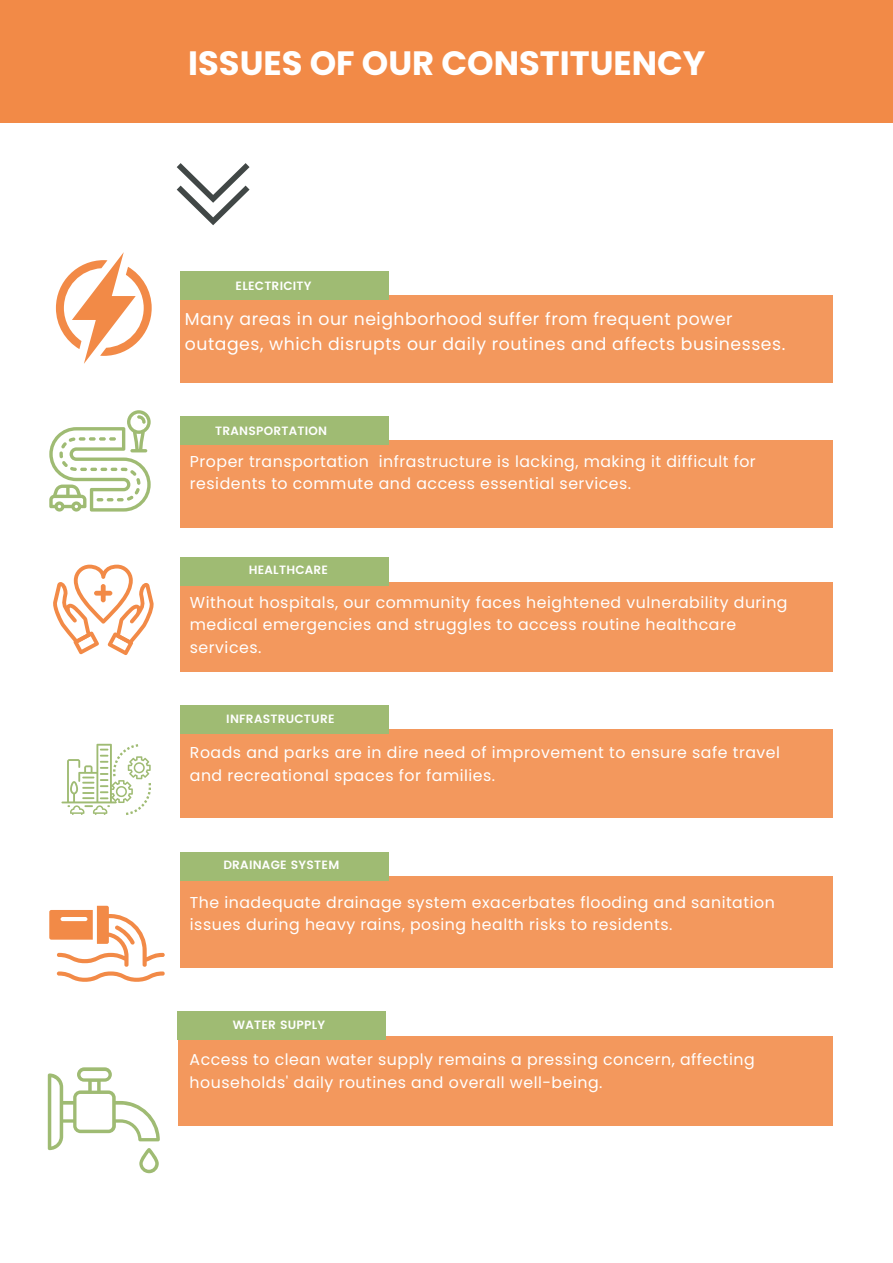
<style>
.page{position:relative;width:893px;height:1263px;background:#fff}
.page>*{position:absolute;margin:0;border:0;box-sizing:border-box;transform-origin:0 0}
.t1{font:700 33.75px "Poppins";color:#fff}
.t2{font:17.25px/24.8px "Poppins";letter-spacing:.03em;color:#fff}
.t3{font:15.75px/22.5px "Poppins";letter-spacing:.03em;color:#fff}
.t4{font:600 12px "Poppins";letter-spacing:.02em;color:#fff}
</style>
<div class="page">
<div style="left:0;top:0;width:893px;height:122px;background:#f28a47"></div>
<div style="left:180px;top:295px;width:652px;height:88px;background:#f3985d"></div>
<div style="left:180px;top:271px;width:208px;height:29px;background:#9fbb73"></div>
<div style="left:180px;top:441px;width:652px;height:87px;background:#f3985d"></div>
<div style="left:180px;top:416px;width:208px;height:29px;background:#9fbb73"></div>
<div style="left:180px;top:582px;width:652px;height:90px;background:#f3985d"></div>
<div style="left:180px;top:557px;width:208px;height:29px;background:#9fbb73"></div>
<div style="left:180px;top:729px;width:652px;height:88px;background:#f3985d"></div>
<div style="left:180px;top:705px;width:208px;height:28px;background:#9fbb73"></div>
<div style="left:180px;top:876px;width:652px;height:92px;background:#f3985d"></div>
<div style="left:180px;top:852px;width:208px;height:28px;background:#9fbb73"></div>
<div style="left:178px;top:1036px;width:654px;height:89px;background:#f3985d"></div>
<div style="left:178px;top:1012px;width:208px;height:28px;background:#9fbb73"></div>
<svg style="left:177px;top:163px;width:72px;height:62px"></svg>
<svg style="left:53px;top:565px;width:101px;height:90px"></svg>
<svg style="left:61px;top:744px;width:90px;height:71px"></svg>
<svg style="left:49px;top:906px;width:116px;height:76px"></svg>
<svg style="left:48px;top:1067px;width:112px;height:106px"></svg>
<svg style="left:56px;top:252px;width:96px;height:112px"></svg>
<svg style="left:49px;top:410px;width:102px;height:101px"></svg>
<h1 class="t1" style="left:188px;top:40px;width:519px">ISSUES OF OUR CONSTITUENCY</h1>
<p class="t4" style="left:235px;top:278px;width:78px">ELECTRICITY</p>
<p class="t2" style="left:185px;top:307px;width:602px">Many areas in our neighborhood suffer from frequent power outages, which disrupts our daily routines and affects businesses.</p>
<p class="t4" style="left:215px;top:424px;width:113px">TRANSPORTATION</p>
<p class="t3" style="left:190px;top:450px;width:567px">Proper transportation infrastructure is lacking, making it difficult for residents to commute and access essential services.</p>
<p class="t4" style="left:249px;top:563px;width:81px">HEALTHCARE</p>
<p class="t3" style="left:190px;top:591px;width:599px">Without hospitals, our community faces heightened vulnerability during medical emergencies and struggles to access routine healthcare services.</p>
<p class="t4" style="left:226px;top:712px;width:110px">INFRASTRUCTURE</p>
<p class="t3" style="left:190px;top:741px;width:591px">Roads and parks are in dire need of improvement to ensure safe travel and recreational spaces for families.</p>
<p class="t4" style="left:223px;top:858px;width:117px">DRAINAGE SYSTEM</p>
<p class="t3" style="left:190px;top:891px;width:586px">The inadequate drainage system exacerbates flooding and sanitation issues during heavy rains, posing health risks to residents.</p>
<p class="t4" style="left:233px;top:1018px;width:94px">WATER SUPPLY</p>
<p class="t3" style="left:190px;top:1048px;width:567px">Access to clean water supply remains a pressing concern, affecting households' daily routines and overall well-being.</p>
</div>
